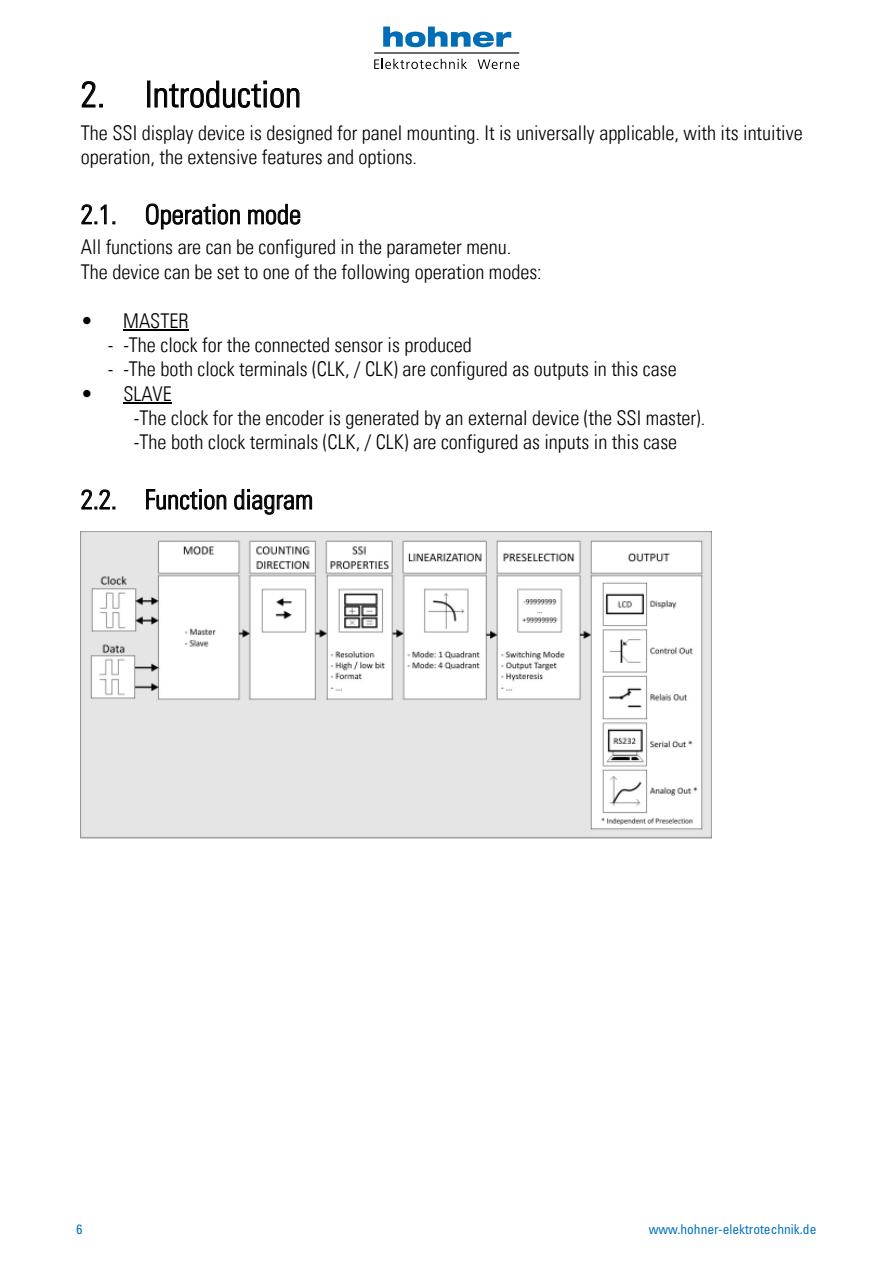
<style>
.page{position:relative;width:893px;height:1263px;background:#fff}
.page>*{position:absolute;margin:0;border:0;box-sizing:border-box;transform-origin:0 0}
.t1{font:36px "Univers LT47 Condensed Lt";color:#000}
.t2{font:27px "Univers LT47 Condensed Lt";color:#000}
.t3{font:20.4px/24.3px "Univers LT47 Condensed Lt";color:#000}
.t4{font:condensed 13.5px "Univers";color:#0074be}
</style>
<div class="page">
<svg style="left:383px;top:27px;width:128px;height:20px"></svg>
<svg style="left:374px;top:59px;width:93px;height:10px"></svg>
<svg style="left:478px;top:59px;width:41px;height:10px"></svg>
<hr style="left:374px;top:52px;width:145px;height:2px;background:#000">
<svg style="left:81px;top:81px;width:22px;height:27px"></svg>
<div style="left:147px;top:81px;width:3px;height:26px;border:1px solid #000"></div>
<svg style="left:154px;top:80px;width:146px;height:28px"></svg>
<svg style="left:81px;top:204px;width:26px;height:20px"></svg>
<svg style="left:146px;top:203px;width:94px;height:27px"></svg>
<svg style="left:248px;top:203px;width:52px;height:22px"></svg>
<hr style="left:123px;top:330px;width:66px;height:1px;background:#000">
<hr style="left:123px;top:403px;width:49px;height:1px;background:#000">
<svg style="left:81px;top:489px;width:34px;height:21px"></svg>
<svg style="left:146px;top:489px;width:80px;height:21px"></svg>
<svg style="left:234px;top:489px;width:78px;height:26px"></svg>
<img style="left:81px;top:531px;width:631px;height:307px">
<h1 class="t1" style="left:81px;top:73px;width:222px">2. Introduction</h1>
<p class="t3" style="left:81px;top:120px;width:723px">The SSI display device is designed for panel mounting. It is universally applicable, with its intuitive operation, the extensive features and options.</p>
<h2 class="t2" style="left:81px;top:198px;width:222px">2.1. Operation mode</h2>
<p class="t3" style="left:81px;top:235px;width:462px">All functions are can be configured in the parameter menu.<br>The device can be set to one of the following operation modes:</p>
<p class="t3" style="left:81px;top:308px;width:109px">• MASTER</p>
<p class="t3" style="left:108px;top:332px;width:366px">- -The clock for the connected sensor is produced</p>
<p class="t3" style="left:108px;top:357px;width:570px">- -The both clock terminals (CLK, / CLK) are configured as outputs in this case</p>
<p class="t3" style="left:134px;top:381px;width:573px;text-indent:-53px">• SLAVE<br>-The clock for the encoder is generated by an external device (the SSI master). -The both clock terminals (CLK, / CLK) are configured as inputs in this case</p>
<h2 class="t2" style="left:81px;top:483px;width:234px">2.2. Function diagram</h2>
<p class="t4" style="left:77px;top:1221px;width:7px">6</p>
<p class="t4" style="left:649px;top:1221px;width:169px">www.hohner-elektrotechnik.de</p>
</div>
